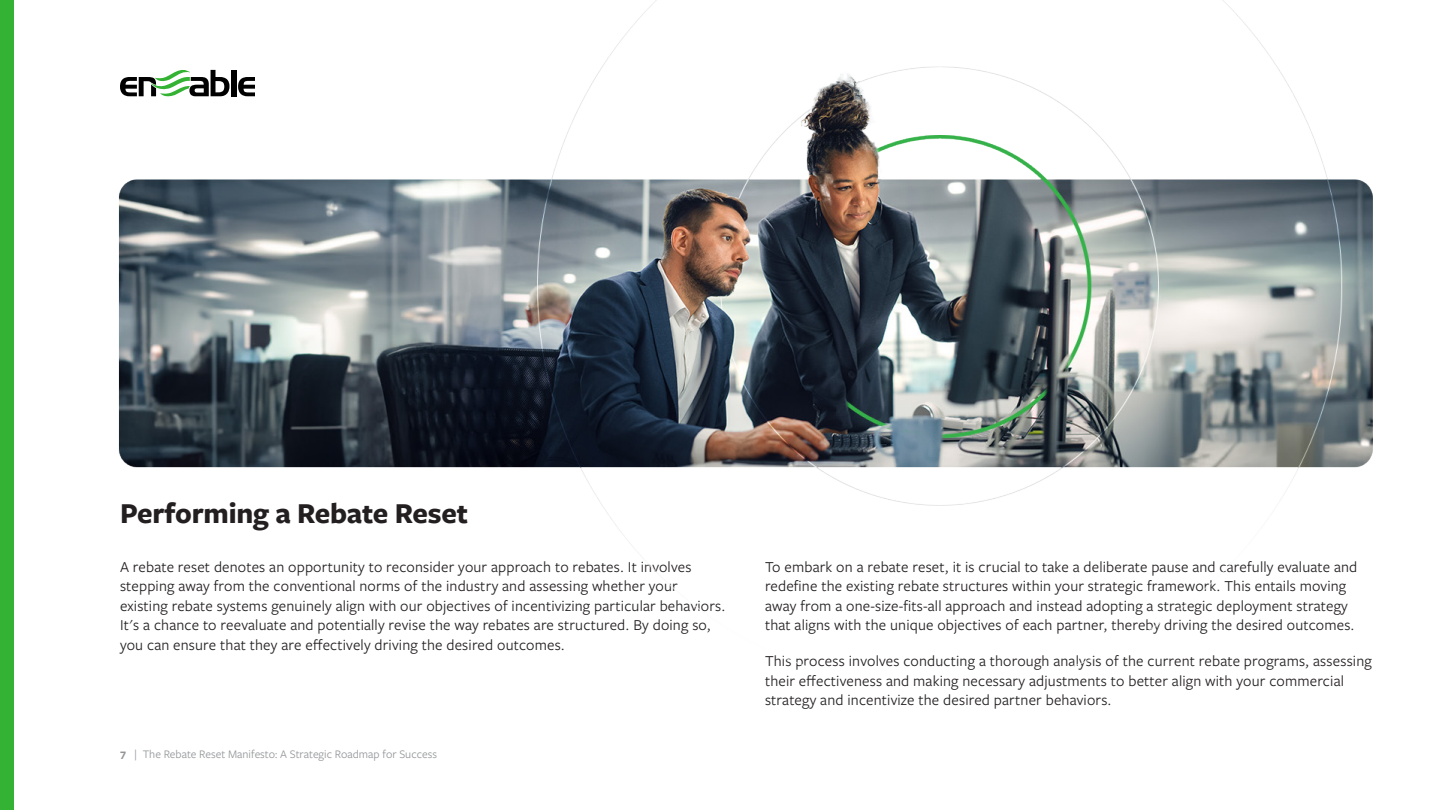
<style>
.page{position:relative;width:1440px;height:810px;background:#fff}
.page>*{position:absolute;margin:0;border:0;box-sizing:border-box;transform-origin:0 0}
.t1{font:700 30px "Freight Sans Pro";letter-spacing:-.01em;color:#231f20}
.body_copy{font:15.75px/19.5px "Freight Sans Pro";letter-spacing:.01em;color:#231f20}
.t2{font:12px "Freight Sans LF Pro";color:#939598}
.s1{font-weight:700}
</style>
<div class="page">
<img style="left:118px;top:0;width:1255px;height:549px">
<div style="left:0;top:0;width:14px;height:810px;background:#34b233"></div>
<div style="left:231px;top:70px;width:5px;height:26px;background:#000"></div>
<svg style="left:238px;top:77px;width:17px;height:19px"></svg>
<svg style="left:120px;top:68px;width:110px;height:30px"></svg>
<h3 class="t1" style="left:120px;top:492px;width:350px">Performing a Rebate Reset</h3>
<p class="body_copy" style="left:120px;top:556px;width:607px">A rebate reset denotes an opportunity to reconsider your approach to rebates. It involves stepping away from the conventional norms of the industry and assessing whether your existing rebate systems genuinely align with our objectives of incentivizing particular behaviors.<br>It's a chance to reevaluate and potentially revise the way rebates are structured. By doing so, you can ensure that they are effectively driving the desired outcomes.</p>
<p class="body_copy" style="left:765px;top:556px;width:594px">To embark on a rebate reset, it is crucial to take a deliberate pause and carefully evaluate and redefine the existing rebate structures within your strategic framework. This entails moving away from a one-size-fits-all approach and instead adopting a strategic deployment strategy that aligns with the unique objectives of each partner, thereby driving the desired outcomes.</p>
<p class="body_copy" style="left:765px;top:651px;width:608px">This process involves conducting a thorough analysis of the current rebate programs, assessing their effectiveness and making necessary adjustments to better align with your commercial strategy and incentivize the desired partner behaviors.</p>
<p class="t2" style="left:120px;top:746px;width:319px"><span class="s1">7</span> | The Rebate Reset Manifesto: A Strategic Roadmap for Success</p>
</div>
